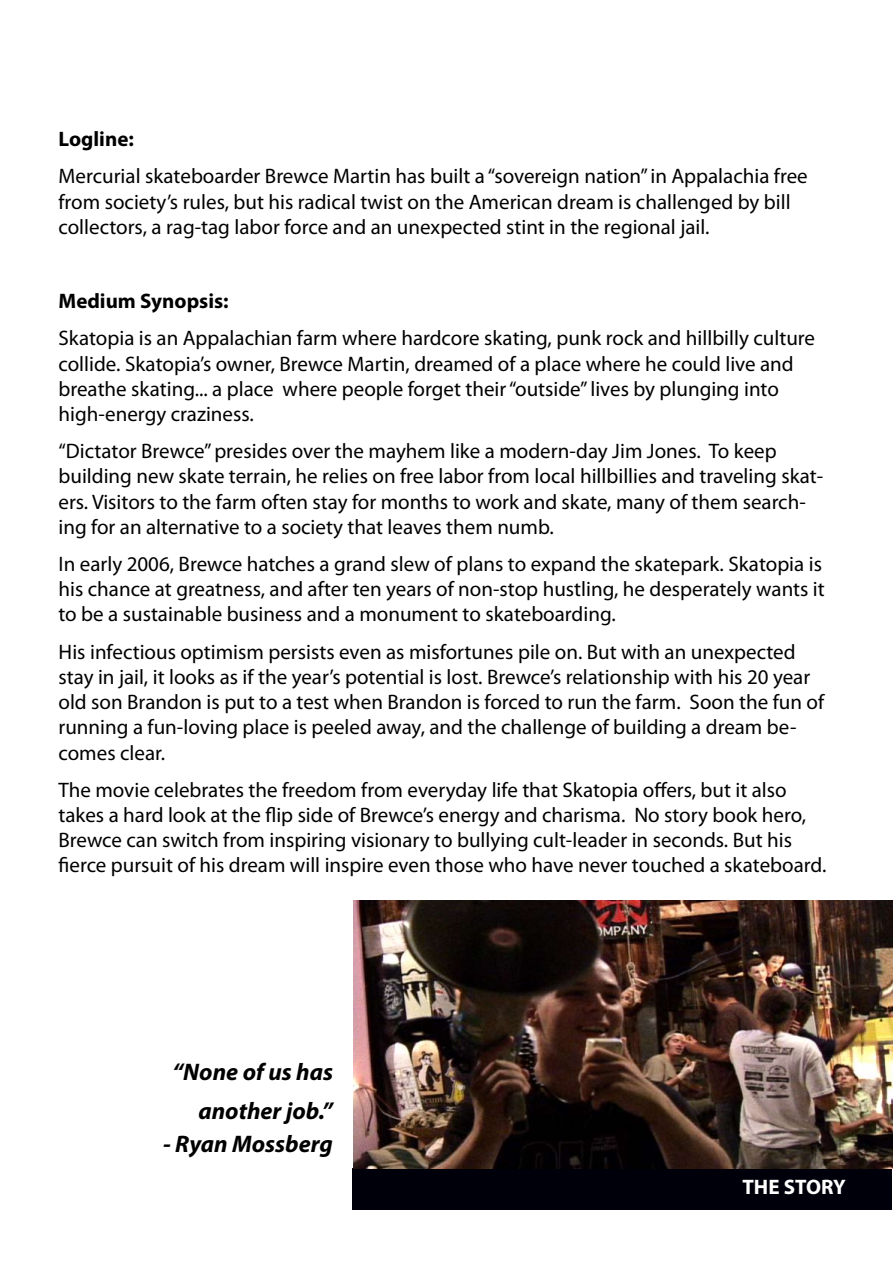
<style>
.page{position:relative;width:893px;height:1263px;background:#fff}
.page>*{position:absolute;margin:0;border:0;box-sizing:border-box;transform-origin:0 0}
.t1{font:italic 700 24px/39px "Myriad Pro";color:#000;text-align:right}
.t2{font:21px/25.2px "Myriad Pro";color:#000}
.t3{font:700 21px "Myriad Pro";color:#000}
.t4{font:700 21px "Myriad Pro";color:#fff}
</style>
<div class="page">
<div style="left:352px;top:1169px;width:540px;height:41px;background:#00000a"></div>
<img style="left:353px;top:900px;width:540px;height:269px">
<p class="t3" style="left:58px;top:125px;width:77px">Logline:</p>
<p class="t2" style="left:58px;top:163px;width:751px">Mercurial skateboarder Brewce Martin has built a “sovereign nation” in Appalachia free from society’s rules, but his radical twist on the American dream is challenged by bill collectors, a rag-tag labor force and an unexpected stint in the regional jail.</p>
<p class="t3" style="left:58px;top:287px;width:172px">Medium Synopsis:</p>
<p class="t2" style="left:58px;top:325px;width:758px">Skatopia is an Appalachian farm where hardcore skating, punk rock and hillbilly culture collide. Skatopia’s owner, Brewce Martin, dreamed of a place where he could live and breathe skating... a place where people forget their “outside” lives by plunging into high-energy craziness.</p>
<p class="t2" style="left:58px;top:438px;width:766px">“Dictator Brewce” presides over the mayhem like a modern-day Jim Jones. To keep building new skate terrain, he relies on free labor from local hillbillies and traveling skat&shy;ers. Visitors to the farm often stay for months to work and skate, many of them search&shy;ing for an alternative to a society that leaves them numb.</p>
<p class="t2" style="left:58px;top:551px;width:768px">In early 2006, Brewce hatches a grand slew of plans to expand the skatepark. Skatopia is his chance at greatness, and after ten years of non-stop hustling, he desperately wants it to be a sustainable business and a monument to skateboarding.</p>
<p class="t2" style="left:58px;top:639px;width:767px">His infectious optimism persists even as misfortunes pile on. But with an unexpected stay in jail, it looks as if the year’s potential is lost. Brewce’s relationship with his 20 year old son Brandon is put to a test when Brandon is forced to run the farm. Soon the fun of running a fun-loving place is peeled away, and the challenge of building a dream be&shy;comes clear.</p>
<p class="t2" style="left:58px;top:777px;width:769px">The movie celebrates the freedom from everyday life that Skatopia offers, but it also takes a hard look at the flip side of Brewce’s energy and charisma. No story book hero, Brewce can switch from inspiring visionary to bullying cult-leader in seconds. But his fierce pursuit of his dream will inspire even those who have never touched a skateboard.</p>
<p class="t1" style="left:173px;top:1052px;width:162px">“None of us has another job.”</p>
<p class="t1" style="left:163px;top:1124px;width:171px">- Ryan Mossberg</p>
<p class="t4" style="left:742px;top:1173px;width:105px">THE STORY</p>
</div>
